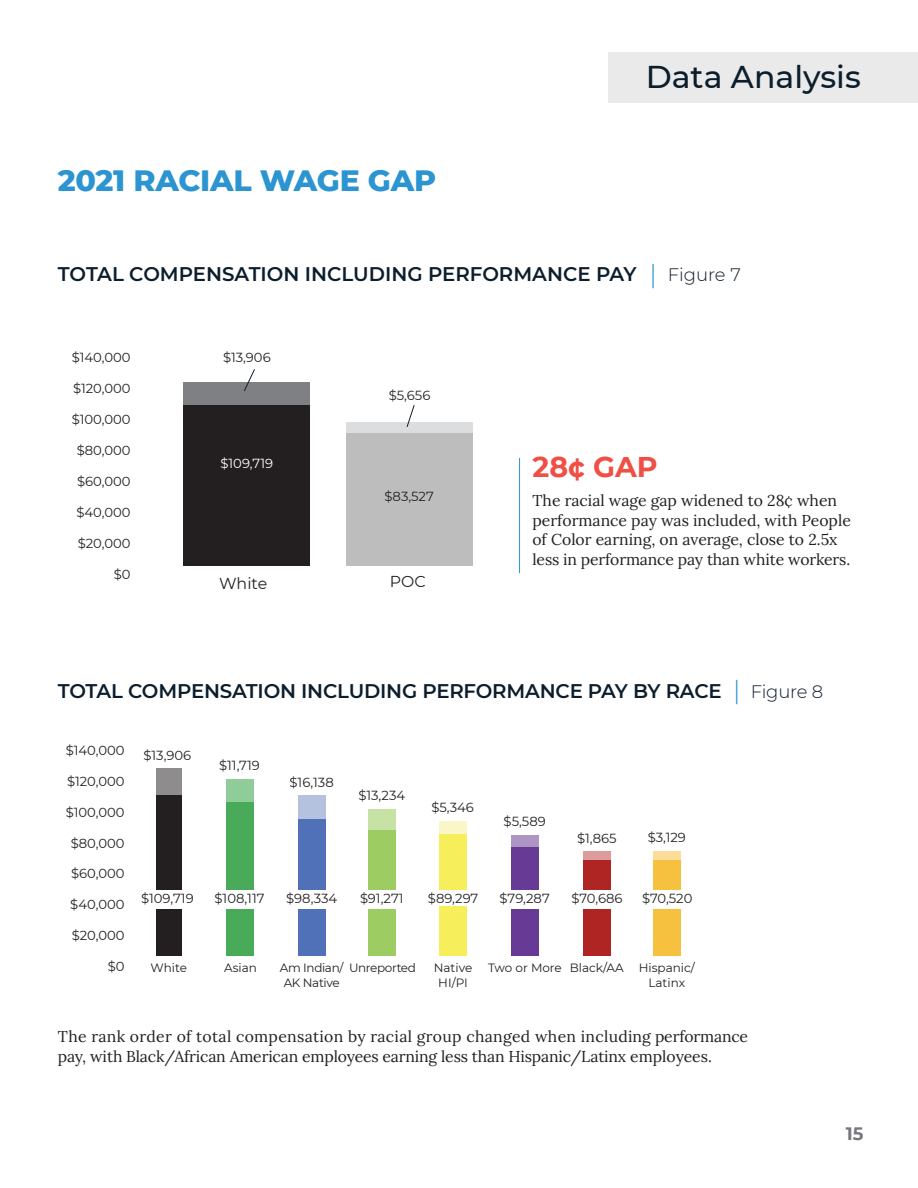
<style>
.page{position:relative;width:918px;height:1188px;background:#fff}
.page>*{position:absolute;margin:0;border:0;box-sizing:border-box;transform-origin:0 0}
.t1{font:500 31.5px "Montserrat";color:#0c1d2c}
.t2{font:800 30px "Montserrat";letter-spacing:-.01em;color:#2b94d1}
.t3{font:700 28.5px "Montserrat";color:#ef4f45}
.t4{font:600 19.8px "Montserrat";letter-spacing:-.01em;color:#0c1d2c}
.t5{font:700 18px "Montserrat";color:#77787c}
.t6{font:15.75px/19.5px "Lora";color:#231f20}
.t7{font:15.75px "Montserrat";color:#231f20}
.t8{font:13.2px "Montserrat";color:#231f20}
.t9{font:13.2px "Montserrat";color:#fff}
.t10{font:12px/15.5px "Montserrat";letter-spacing:-.005em;color:#231f20;text-align:center}
.t11{font:12px/15.5px "Montserrat";letter-spacing:-.03em;color:#231f20;text-align:center}
.s1{font-weight:300;font-size:25.5px;color:#2b94d1}
.s2{font-weight:300;font-size:18px}
</style>
<div class="page">
<svg style="left:439px;top:821px;width:27px;height:14px"></svg>
<div style="left:583px;top:852px;width:28px;height:101px;background:#db9d9c"></div>
<div style="left:156px;top:796px;width:25px;height:160px;background:#231f20"></div>
<div style="left:226px;top:802px;width:27px;height:154px;background:#49ab5a"></div>
<div style="left:298px;top:819px;width:27px;height:137px;background:#5071b8"></div>
<div style="left:368px;top:830px;width:28px;height:126px;background:#9dcd62"></div>
<div style="left:439px;top:835px;width:27px;height:121px;background:#f6ef5b"></div>
<div style="left:511px;top:847px;width:28px;height:109px;background:#673a96"></div>
<div style="left:583px;top:860px;width:28px;height:96px;background:#af2523"></div>
<div style="left:654px;top:860px;width:27px;height:96px;background:#f7c140"></div>
<div style="left:654px;top:852px;width:27px;height:8px;background:#fadd98"></div>
<div style="left:623px;top:890px;width:88px;height:18px;background:#fff"></div>
<div style="left:561px;top:890px;width:73px;height:18px;background:#fff"></div>
<div style="left:203px;top:890px;width:73px;height:18px;background:#fff"></div>
<div style="left:275px;top:890px;width:73px;height:18px;background:#fff"></div>
<div style="left:345px;top:890px;width:73px;height:18px;background:#fff"></div>
<svg style="left:511px;top:835px;width:28px;height:74px"></svg>
<div style="left:368px;top:810px;width:28px;height:22px;background:#c7e2a5"></div>
<svg style="left:298px;top:796px;width:27px;height:23px"></svg>
<div style="left:226px;top:780px;width:27px;height:22px;background:#90cb9a"></div>
<svg style="left:156px;top:768px;width:25px;height:141px"></svg>
<div style="left:131px;top:890px;width:73px;height:18px;background:#fff"></div>
<div style="left:488px;top:890px;width:73px;height:18px;background:#fff"></div>
<div style="left:417px;top:890px;width:73px;height:16px;background:#fff"></div>
<div style="left:184px;top:382px;width:126px;height:183px;background:#7e8083"></div>
<div style="left:184px;top:405px;width:126px;height:160px;background:#231f20"></div>
<svg style="left:244px;top:369px;width:11px;height:22px"></svg>
<div style="left:346px;top:423px;width:127px;height:142px;background:#dcddde"></div>
<div style="left:346px;top:433px;width:127px;height:132px;background:#bebdbd"></div>
<svg style="left:406px;top:405px;width:9px;height:22px"></svg>
<hr style="left:519px;top:458px;width:1px;height:115px;background:#2b94d1">
<div style="left:609px;top:52px;width:309px;height:51px;background:#eaeaeb"></div>
<h2 class="t2" style="left:58px;top:159px;width:380px">2021 RACIAL WAGE GAP</h2>
<h1 class="t1" style="left:646px;top:55px;width:217px">Data Analysis</h1>
<p class="t4" style="left:58px;top:260px;width:684px">TOTAL COMPENSATION INCLUDING PERFORMANCE PAY <span class="s1">|</span> <span class="s2">Figure 7</span></p>
<p class="t8" style="left:72px;top:348px;width:60px">$140,000</p>
<p class="t8" style="left:73px;top:379px;width:59px">$120,000</p>
<p class="t8" style="left:72px;top:410px;width:60px">$100,000</p>
<p class="t8" style="left:77px;top:441px;width:55px">$80,000</p>
<p class="t8" style="left:77px;top:472px;width:55px">$60,000</p>
<p class="t8" style="left:76px;top:503px;width:56px">$40,000</p>
<p class="t8" style="left:78px;top:534px;width:54px">$20,000</p>
<p class="t8" style="left:114px;top:565px;width:18px">$0</p>
<p class="t8" style="left:223px;top:349px;width:49px">$13,906</p>
<p class="t9" style="left:221px;top:454px;width:54px">$109,719</p>
<p class="t7" style="left:219px;top:572px;width:50px">White</p>
<p class="t8" style="left:389px;top:386px;width:43px">$5,656</p>
<p class="t8" style="left:385px;top:487px;width:51px">$83,527</p>
<p class="t7" style="left:390px;top:571px;width:37px">POC</p>
<h3 class="t3" style="left:533px;top:447px;width:127px">28¢ GAP</h3>
<p class="t6" style="left:533px;top:490px;width:320px">The racial wage gap widened to 28¢ when performance pay was included, with People of Color earning, on average, close to 2.5x less in performance pay than white workers.</p>
<p class="t4" style="left:58px;top:677px;width:767px">TOTAL COMPENSATION INCLUDING PERFORMANCE PAY BY RACE <span class="s1">|</span> <span class="s2">Figure 8</span></p>
<p class="t8" style="left:66px;top:741px;width:60px">$140,000</p>
<p class="t8" style="left:67px;top:772px;width:59px">$120,000</p>
<p class="t8" style="left:66px;top:803px;width:60px">$100,000</p>
<p class="t8" style="left:71px;top:834px;width:55px">$80,000</p>
<p class="t8" style="left:71px;top:865px;width:55px">$60,000</p>
<p class="t8" style="left:70px;top:896px;width:56px">$40,000</p>
<p class="t8" style="left:72px;top:927px;width:54px">$20,000</p>
<p class="t8" style="left:108px;top:958px;width:18px">$0</p>
<p class="t8" style="left:144px;top:746px;width:49px">$13,906</p>
<p class="t8" style="left:219px;top:756px;width:42px">$11,719</p>
<p class="t8" style="left:290px;top:773px;width:46px">$16,138</p>
<p class="t8" style="left:358px;top:786px;width:48px">$13,234</p>
<p class="t8" style="left:431px;top:798px;width:44px">$5,346</p>
<p class="t8" style="left:504px;top:812px;width:44px">$5,589</p>
<p class="t8" style="left:577px;top:829px;width:41px">$1,865</p>
<p class="t8" style="left:648px;top:829px;width:40px">$3,129</p>
<p class="t8" style="left:141px;top:889px;width:54px">$109,719</p>
<p class="t8" style="left:215px;top:889px;width:51px">$108,117</p>
<p class="t8" style="left:286px;top:889px;width:52px">$98,334</p>
<p class="t8" style="left:360px;top:889px;width:45px">$91,271</p>
<p class="t8" style="left:428px;top:889px;width:52px">$89,297</p>
<p class="t8" style="left:500px;top:889px;width:52px">$79,287</p>
<p class="t8" style="left:572px;top:889px;width:53px">$70,686</p>
<p class="t8" style="left:642px;top:889px;width:52px">$70,520</p>
<p class="t10" style="left:150px;top:960px;width:38px">White</p>
<p class="t10" style="left:224px;top:960px;width:34px">Asian</p>
<p class="t11" style="left:280px;top:960px;width:65px">Am Indian/<br>AK Native</p>
<p class="t11" style="left:349px;top:960px;width:68px">Unreported</p>
<p class="t10" style="left:434px;top:960px;width:40px">Native<br>HI/PI</p>
<p class="t10" style="left:648px;top:960px;width:48px;text-align:left;text-indent:-160px">Two or More Black/AA Hispanic/<br>Latinx</p>
<p class="t6" style="left:58px;top:1026px;width:692px">The rank order of total compensation by racial group changed when including performance pay, with Black/African American employees earning less than Hispanic/Latinx employees.</p>
<p class="t5" style="left:846px;top:1121px;width:19px">15</p>
</div>
